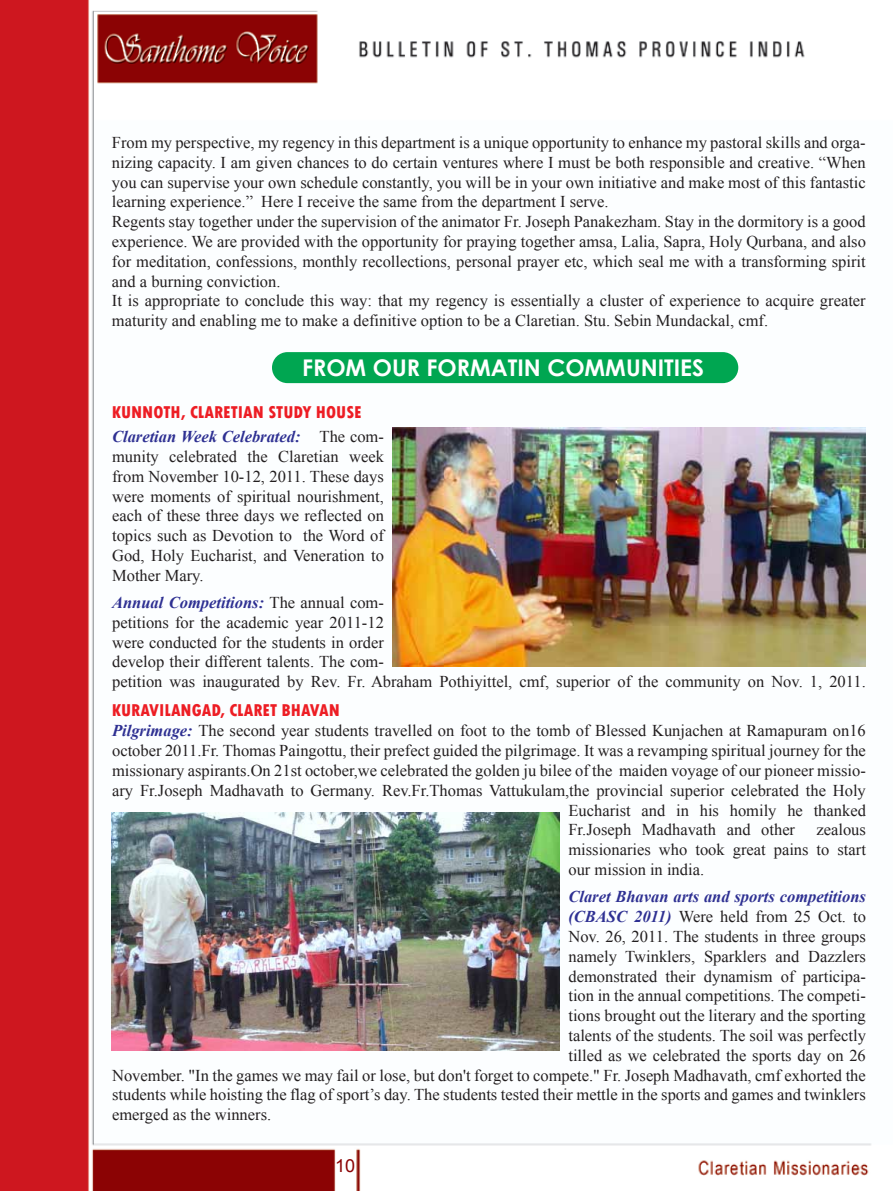
<style>
.page{position:relative;width:893px;height:1191px;background:#fff}
.page>*{position:absolute;margin:0;border:0;box-sizing:border-box;transform-origin:0 0}
.t1{font:700 22.95px "Century Gothic";color:#fff}
.t2{font:800 condensed 18px "Tw Cen";color:#ed1d24}
.t3{font:18px "Arial";color:#8b0304}
.t4{font:16.5px/19.8px "Times New Roman";color:#231f20;text-align:justify}
.t5{font:italic 700 16.5px "Times New Roman";color:#2e3092}
.s1{font-weight:700;font-style:italic;color:#2e3092}
</style>
<div class="page">
<img style="left:0;top:0;width:871px;height:1191px">
<div style="left:272px;top:352px;width:466px;height:31px;background:#00a651;border-radius:15px"></div>
<img style="left:393px;top:427px;width:473px;height:240px">
<img style="left:112px;top:812px;width:447px;height:238px">
<p class="t4" style="left:112px;top:132px;width:755px;text-align:left">From my perspective, my regency in this department is a unique opportunity to enhance my pastoral skills and orga&shy;nizing capacity. I am given chances to do certain ventures where I must be both responsible and creative. “When you can supervise your own schedule constantly, you will be in your own initiative and make most of this fantastic learning experience.” Here I receive the same from the department I serve.<br>Regents stay together under the supervision of the animator Fr. Joseph Panakezham. Stay in the dormitory is a good experience. We are provided with the opportunity for praying together amsa, Lalia, Sapra, Holy Qurbana, and also for meditation, confessions, monthly recollections, personal prayer etc, which seal me with a transforming spirit and a burning conviction.<br>It is appropriate to conclude this way: that my regency is essentially a cluster of experience to acquire greater maturity and enabling me to make a definitive option to be a Claretian. Stu. Sebin Mundackal, cmf.</p>
<h1 class="t1" style="left:302px;top:350px;width:404px">FROM OUR FORMATIN COMMUNITIES</h1>
<p class="t2" style="left:112px;top:402px;width:251px">KUNNOTH, CLARETIAN STUDY HOUSE</p>
<p class="t4" style="left:112px;top:426px;width:273px"><span class="s1">Claretian Week Celebrated:</span> The com&shy;munity celebrated the Claretian week from November 10-12, 2011. These days were moments of spiritual nourishment, each of these three days we reflected on topics such as Devotion to the Word of God, Holy Eucharist, and Veneration to Mother Mary.</p>
<p class="t4" style="left:112px;top:592px;width:755px;text-align:left"><span class="s1">Annual Competitions:</span> The annual com-<br>petitions for the academic year 2011-12<br>were conducted for the students in order<br>develop their different talents. The com-<br>petition was inaugurated by Rev. Fr. Abraham Pothiyittel, cmf, superior of the community on Nov. 1, 2011.</p>
<p class="t4" style="left:112px;top:720px;width:755px"><span class="s1">Pilgrimage:</span> The second year students travelled on foot to the tomb of Blessed Kunjachen at Ramapuram on16</p>
<p class="t4" style="left:112px;top:740px;width:755px">october 2011.Fr. Thomas Paingottu, their prefect guided the pilgrimage. It was a revamping spiritual journey for the</p>
<p class="t4" style="left:112px;top:760px;width:755px">missionary aspirants.On 21st october,we celebrated the golden ju bilee of the maiden voyage of our pioneer missio-</p>
<p class="t4" style="left:112px;top:780px;width:755px">ary Fr.Joseph Madhavath to Germany. Rev.Fr.Thomas Vattukulam,the provincial superior celebrated the Holy</p>
<p class="t4" style="left:568px;top:800px;width:299px">Eucharist and in his homily he thanked</p>
<p class="t4" style="left:568px;top:819px;width:228px">Fr.Joseph Madhavath and other</p>
<p class="t2" style="left:112px;top:699px;width:230px">KURAVILANGAD, CLARET BHAVAN</p>
<p class="t4" style="left:568px;top:819px;width:299px;text-indent:248px">zealous missionaries who took great pains to start our mission in india.</p>
<p class="t5" style="left:568px;top:885px;width:299px">Claret Bhavan arts and sports competitions</p>
<p class="t4" style="left:568px;top:906px;width:299px"><span class="s1">(CBASC 2011)</span> Were held from 25 Oct. to</p>
<p class="t4" style="left:568px;top:926px;width:299px">Nov. 26, 2011. The students in three groups</p>
<p class="t4" style="left:568px;top:946px;width:299px">namely Twinklers, Sparklers and Dazzlers</p>
<p class="t4" style="left:568px;top:966px;width:299px">demonstrated their dynamism of participa-</p>
<p class="t4" style="left:568px;top:985px;width:299px">tion in the annual competitions. The competi-</p>
<p class="t4" style="left:568px;top:1005px;width:299px">tions brought out the literary and the sporting</p>
<p class="t4" style="left:568px;top:1025px;width:299px">talents of the students. The soil was perfectly</p>
<p class="t4" style="left:568px;top:1045px;width:299px">tilled as we celebrated the sports day on 26</p>
<p class="t4" style="left:112px;top:1065px;width:755px">November. "In the games we may fail or lose, but don't forget to compete." Fr. Joseph Madhavath, cmf exhorted the</p>
<p class="t4" style="left:112px;top:1084px;width:755px">students while hoisting the flag of sport’s day. The students tested their mettle in the sports and games and twinklers</p>
<p class="t4" style="left:112px;top:1104px;width:161px">emerged as the winners.</p>
<p class="t3" style="left:335px;top:1153px;width:22px">10</p>
</div>
